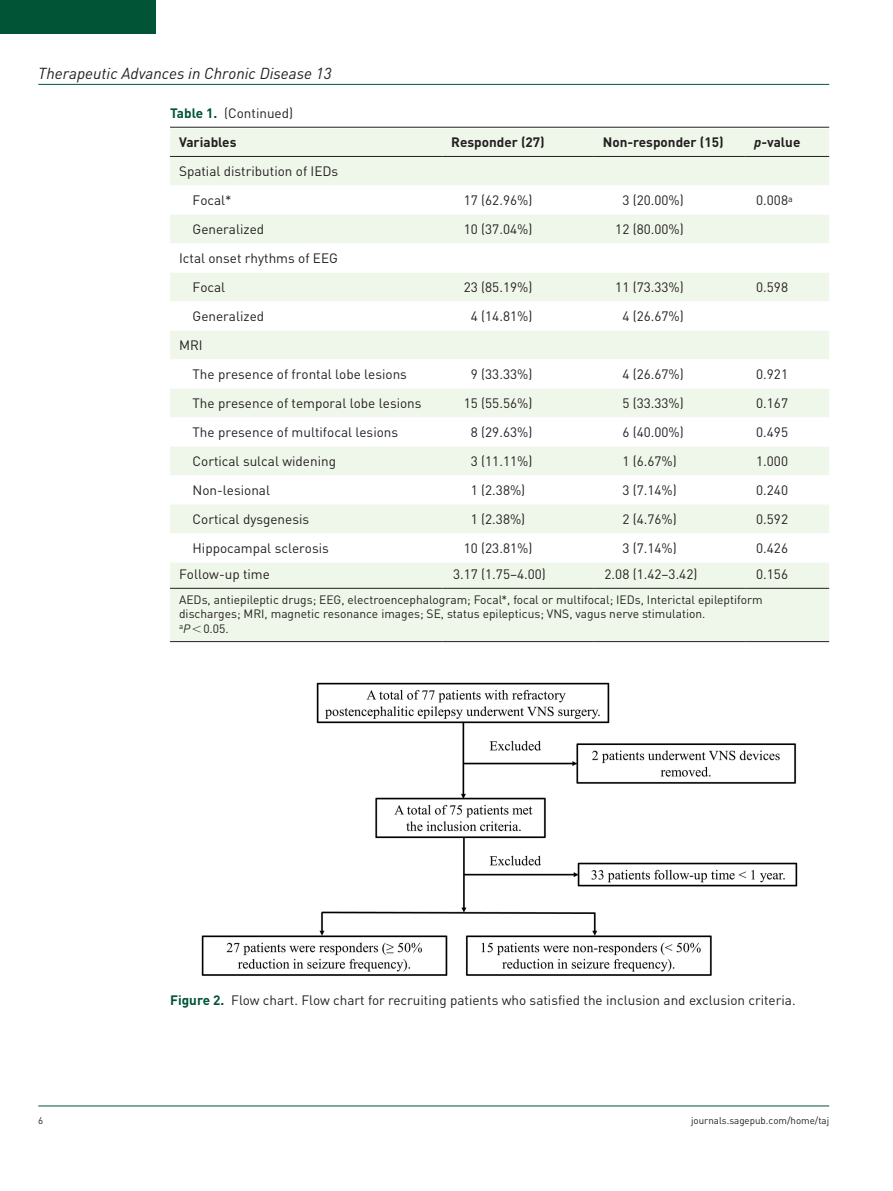
<style>
.page{position:relative;width:893px;height:1191px;background:#fff}
.page>*{position:absolute;margin:0;border:0;box-sizing:border-box;transform-origin:0 0}
.t1{font:italic 15.75px "DIN";color:#231f20}
.t2{font:13.5px/29px "DIN";color:#231f20}
.t3{font:700 13.5px "DIN";color:#231f20}
.t4{font:12px/14.2px "DIN";color:#231f20}
.t5{font:9.75px "DIN";color:#231f20}
.s1{font-weight:700;color:#015436}
.s2{font-style:italic}
</style>
<div class="page">
<hr style="left:38px;top:84px;width:791px;height:1px;background:#015436">
<hr style="left:38px;top:1105px;width:791px;height:1px;background:#015436">
<div style="left:0;top:0;width:155px;height:34px;background:#015436"></div>
<img style="left:201px;top:682px;width:597px;height:294px">
<div style="left:170px;top:129px;width:659px;height:512px;background:#eff7ea"></div>
<svg style="left:170px;top:185px;width:659px;height:377px"></svg>
<hr style="left:170px;top:156px;width:272px;height:1px;background:#231f20">
<hr style="left:442px;top:156px;width:152px;height:1px;background:#231f20">
<hr style="left:594px;top:156px;width:151px;height:1px;background:#231f20">
<hr style="left:745px;top:156px;width:84px;height:1px;background:#231f20">
<hr style="left:170px;top:588px;width:272px;height:1px;background:#231f20">
<hr style="left:442px;top:588px;width:152px;height:1px;background:#231f20">
<hr style="left:594px;top:588px;width:151px;height:1px;background:#231f20">
<hr style="left:745px;top:588px;width:84px;height:1px;background:#231f20">
<hr style="left:170px;top:641px;width:272px;height:1px;background:#231f20">
<hr style="left:442px;top:641px;width:152px;height:1px;background:#231f20">
<hr style="left:594px;top:641px;width:151px;height:1px;background:#231f20">
<hr style="left:745px;top:641px;width:84px;height:1px;background:#231f20">
<hr style="left:170px;top:127px;width:659px;height:1px;background:#231f20">
<svg style="left:193px;top:625px;width:8px;height:7px"></svg>
<p class="t1" style="left:38px;top:63px;width:295px">Therapeutic Advances in Chronic Disease 13</p>
<p class="t2" style="left:170px;top:98px;width:125px"><span class="s1">Table 1.</span> (Continued)</p>
<p class="t3" style="left:179px;top:134px;width:59px">Variables</p>
<p class="t3" style="left:451px;top:134px;width:95px">Responder (27)</p>
<p class="t3" style="left:603px;top:134px;width:122px">Non-responder (15)</p>
<p class="t3" style="left:754px;top:134px;width:48px"><span class="s2">p</span>-value</p>
<p class="t2" style="left:193px;top:157px;width:147px;text-indent:-14px">Spatial distribution of IEDs<br>Focal*</p>
<p class="t2" style="left:464px;top:186px;width:70px">17 (62.96%)</p>
<p class="t2" style="left:622px;top:186px;width:63px">3 (20.00%)</p>
<p class="t2" style="left:756px;top:186px;width:38px">0.008<sup>a</sup></p>
<p class="t2" style="left:193px;top:215px;width:73px">Generalized</p>
<p class="t2" style="left:464px;top:215px;width:70px">10 (37.04%)</p>
<p class="t2" style="left:615px;top:215px;width:70px">12 (80.00%)</p>
<p class="t2" style="left:193px;top:244px;width:147px;text-indent:-14px">Ictal onset rhythms of EEG<br>Focal</p>
<p class="t2" style="left:464px;top:273px;width:70px">23 (85.19%)</p>
<p class="t2" style="left:615px;top:273px;width:70px">11 (73.33%)</p>
<p class="t2" style="left:756px;top:273px;width:33px">0.598</p>
<p class="t2" style="left:193px;top:302px;width:73px">Generalized</p>
<p class="t2" style="left:471px;top:302px;width:63px">4 (14.81%)</p>
<p class="t2" style="left:622px;top:302px;width:63px">4 (26.67%)</p>
<p class="t2" style="left:193px;top:331px;width:216px;text-indent:-14px">MRI<br>The presence of frontal lobe lesions</p>
<p class="t2" style="left:471px;top:360px;width:63px">9 (33.33%)</p>
<p class="t2" style="left:622px;top:360px;width:63px">4 (26.67%)</p>
<p class="t2" style="left:756px;top:360px;width:33px">0.921</p>
<p class="t2" style="left:193px;top:389px;width:230px">The presence of temporal lobe lesions</p>
<p class="t2" style="left:464px;top:389px;width:70px">15 (55.56%)</p>
<p class="t2" style="left:622px;top:389px;width:63px">5 (33.33%)</p>
<p class="t2" style="left:756px;top:389px;width:33px">0.167</p>
<p class="t2" style="left:193px;top:418px;width:207px">The presence of multifocal lesions</p>
<p class="t2" style="left:471px;top:418px;width:63px">8 (29.63%)</p>
<p class="t2" style="left:622px;top:418px;width:63px">6 (40.00%)</p>
<p class="t2" style="left:756px;top:418px;width:33px">0.495</p>
<p class="t2" style="left:193px;top:447px;width:145px">Cortical sulcal widening</p>
<p class="t2" style="left:471px;top:447px;width:63px">3 (11.11%)</p>
<p class="t2" style="left:622px;top:447px;width:56px">1 (6.67%)</p>
<p class="t2" style="left:756px;top:447px;width:33px">1.000</p>
<p class="t2" style="left:193px;top:476px;width:79px">Non-lesional</p>
<p class="t2" style="left:471px;top:476px;width:56px">1 (2.38%)</p>
<p class="t2" style="left:622px;top:476px;width:56px">3 (7.14%)</p>
<p class="t2" style="left:756px;top:476px;width:33px">0.240</p>
<p class="t2" style="left:193px;top:505px;width:118px">Cortical dysgenesis</p>
<p class="t2" style="left:471px;top:505px;width:56px">1 (2.38%)</p>
<p class="t2" style="left:622px;top:505px;width:56px">2 (4.76%)</p>
<p class="t2" style="left:756px;top:505px;width:33px">0.592</p>
<p class="t2" style="left:193px;top:534px;width:138px">Hippocampal sclerosis</p>
<p class="t2" style="left:464px;top:534px;width:70px">10 (23.81%)</p>
<p class="t2" style="left:622px;top:534px;width:56px">3 (7.14%)</p>
<p class="t2" style="left:756px;top:534px;width:33px">0.426</p>
<p class="t2" style="left:179px;top:560px;width:92px">Follow-up time</p>
<p class="t2" style="left:453px;top:560px;width:94px">3.17 (1.75–4.00)</p>
<p class="t2" style="left:605px;top:560px;width:94px">2.08 (1.42–3.42)</p>
<p class="t2" style="left:756px;top:560px;width:33px">0.156</p>
<p class="t4" style="left:179px;top:592px;width:585px">AEDs, antiepileptic drugs; EEG, electroencephalogram; Focal*, focal or multifocal; IEDs, Interictal epileptiform discharges; MRI, magnetic resonance images; SE, status epilepticus; VNS, vagus nerve stimulation.<br><sup>a</sup><span class="s2">P</span> 0.05.</p>
<p class="t2" style="left:170px;top:985px;width:627px"><span class="s1">Figure 2.</span> Flow chart. Flow chart for recruiting patients who satisfied the inclusion and exclusion criteria.</p>
<p class="t5" style="left:38px;top:1114px;width:7px">6</p>
<p class="t5" style="left:691px;top:1114px;width:140px">journals.sagepub.com/home/taj</p>
</div>
